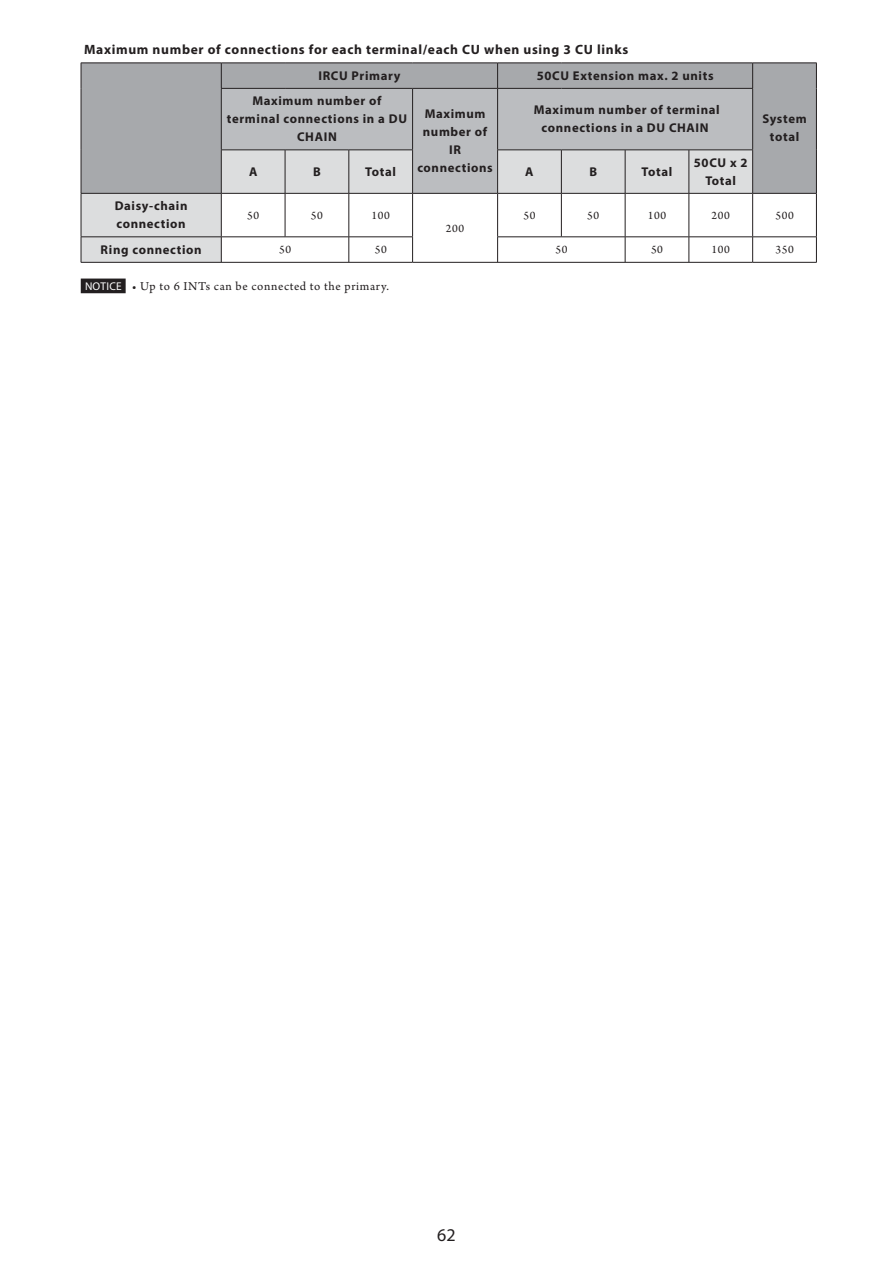
<style>
.page{position:relative;width:893px;height:1263px;background:#fff}
.page>*{position:absolute;margin:0;border:0;box-sizing:border-box;transform-origin:0 0}
.t1{font:18px "Myriad Pro";color:#231f20}
.t2{font:700 13.5px "Myriad Pro";letter-spacing:.05em;color:#231f20}
.t3{font:700 12.75px/18px "Myriad Pro";letter-spacing:.05em;color:#231f20;text-align:center}
.t4{font:12.75px "Arno Pro";letter-spacing:.05em;color:#231f20}
.t5{font:12px "Arno Pro";letter-spacing:.05em;color:#231f20}
.s1{font-family:"Myriad Pro";font-size:11.25px;color:#fff}
</style>
<div class="page">
<div style="left:82px;top:64px;width:734px;height:129px;background:#a7a9ac"></div>
<div style="left:222px;top:89px;width:530px;height:61px;background:#bbbdc0"></div>
<svg style="left:82px;top:150px;width:670px;height:112px"></svg>
<hr style="left:752px;top:89px;width:1px;height:61px;background:#231f20">
<hr style="left:81px;top:193px;width:140px;height:1px;background:#231f20">
<hr style="left:753px;top:193px;width:64px;height:1px;background:#231f20">
<hr style="left:81px;top:63px;width:140px;height:1px;background:#231f20">
<svg style="left:81px;top:63px;width:1px;height:25px"></svg>
<hr style="left:221px;top:63px;width:64px;height:1px;background:#231f20">
<svg style="left:221px;top:63px;width:1px;height:25px"></svg>
<hr style="left:285px;top:63px;width:128px;height:1px;background:#231f20">
<hr style="left:413px;top:63px;width:85px;height:1px;background:#231f20">
<hr style="left:753px;top:63px;width:64px;height:1px;background:#231f20">
<svg style="left:816px;top:63px;width:1px;height:25px"></svg>
<hr style="left:81px;top:88px;width:1px;height:62px;background:#231f20">
<hr style="left:221px;top:88px;width:64px;height:1px;background:#231f20">
<hr style="left:221px;top:89px;width:1px;height:61px;background:#231f20">
<hr style="left:285px;top:88px;width:128px;height:1px;background:#231f20">
<hr style="left:413px;top:88px;width:85px;height:1px;background:#231f20">
<hr style="left:816px;top:88px;width:1px;height:62px;background:#231f20">
<hr style="left:81px;top:150px;width:1px;height:43px;background:#231f20">
<hr style="left:221px;top:150px;width:64px;height:1px;background:#231f20">
<hr style="left:221px;top:150px;width:1px;height:43px;background:#231f20">
<hr style="left:285px;top:150px;width:64px;height:1px;background:#231f20">
<hr style="left:285px;top:150px;width:1px;height:43px;background:#231f20">
<hr style="left:349px;top:150px;width:64px;height:1px;background:#231f20">
<hr style="left:349px;top:150px;width:1px;height:43px;background:#231f20">
<hr style="left:561px;top:150px;width:1px;height:43px;background:#231f20">
<hr style="left:625px;top:150px;width:1px;height:43px;background:#231f20">
<hr style="left:689px;top:150px;width:1px;height:43px;background:#231f20">
<hr style="left:752px;top:150px;width:1px;height:43px;background:#231f20">
<hr style="left:816px;top:150px;width:1px;height:43px;background:#231f20">
<hr style="left:81px;top:194px;width:1px;height:43px;background:#231f20">
<hr style="left:221px;top:193px;width:64px;height:1px;background:#231f20">
<hr style="left:221px;top:194px;width:1px;height:43px;background:#231f20">
<hr style="left:285px;top:193px;width:64px;height:1px;background:#231f20">
<hr style="left:285px;top:194px;width:1px;height:43px;background:#231f20">
<hr style="left:349px;top:193px;width:64px;height:1px;background:#231f20">
<hr style="left:349px;top:194px;width:1px;height:43px;background:#231f20">
<hr style="left:413px;top:193px;width:85px;height:1px;background:#231f20">
<hr style="left:412px;top:194px;width:1px;height:43px;background:#231f20">
<hr style="left:498px;top:193px;width:63px;height:1px;background:#231f20">
<hr style="left:497px;top:194px;width:1px;height:43px;background:#231f20">
<hr style="left:561px;top:193px;width:64px;height:1px;background:#231f20">
<hr style="left:561px;top:194px;width:1px;height:43px;background:#231f20">
<hr style="left:625px;top:193px;width:64px;height:1px;background:#231f20">
<hr style="left:625px;top:194px;width:1px;height:43px;background:#231f20">
<hr style="left:689px;top:193px;width:64px;height:1px;background:#231f20">
<hr style="left:689px;top:194px;width:1px;height:43px;background:#231f20">
<hr style="left:752px;top:194px;width:1px;height:43px;background:#231f20">
<hr style="left:816px;top:194px;width:1px;height:43px;background:#231f20">
<hr style="left:81px;top:237px;width:140px;height:1px;background:#231f20">
<svg style="left:81px;top:237px;width:1px;height:25px"></svg>
<hr style="left:221px;top:237px;width:64px;height:1px;background:#231f20">
<svg style="left:221px;top:237px;width:1px;height:25px"></svg>
<hr style="left:285px;top:237px;width:128px;height:1px;background:#231f20">
<svg style="left:349px;top:237px;width:1px;height:25px"></svg>
<svg style="left:412px;top:237px;width:1px;height:25px"></svg>
<hr style="left:497px;top:237px;width:64px;height:1px;background:#231f20">
<svg style="left:497px;top:237px;width:1px;height:25px"></svg>
<hr style="left:561px;top:237px;width:128px;height:1px;background:#231f20">
<svg style="left:625px;top:237px;width:1px;height:25px"></svg>
<hr style="left:689px;top:237px;width:64px;height:1px;background:#231f20">
<svg style="left:689px;top:237px;width:1px;height:25px"></svg>
<hr style="left:753px;top:237px;width:64px;height:1px;background:#231f20">
<svg style="left:752px;top:237px;width:1px;height:25px"></svg>
<svg style="left:816px;top:237px;width:1px;height:25px"></svg>
<hr style="left:81px;top:262px;width:332px;height:1px;background:#231f20">
<hr style="left:413px;top:262px;width:340px;height:1px;background:#231f20">
<hr style="left:753px;top:262px;width:64px;height:1px;background:#231f20">
<svg style="left:752px;top:64px;width:1px;height:24px"></svg>
<hr style="left:498px;top:63px;width:63px;height:1px;background:#231f20">
<svg style="left:497px;top:63px;width:1px;height:25px"></svg>
<hr style="left:561px;top:63px;width:192px;height:1px;background:#231f20">
<hr style="left:412px;top:150px;width:1px;height:43px;background:#231f20">
<hr style="left:497px;top:150px;width:1px;height:43px;background:#231f20">
<hr style="left:412px;top:89px;width:1px;height:61px;background:#231f20">
<hr style="left:498px;top:88px;width:63px;height:1px;background:#231f20">
<hr style="left:497px;top:89px;width:1px;height:61px;background:#231f20">
<hr style="left:561px;top:88px;width:192px;height:1px;background:#231f20">
<hr style="left:497px;top:150px;width:64px;height:1px;background:#231f20">
<hr style="left:561px;top:150px;width:192px;height:1px;background:#231f20">
<div style="left:81px;top:279px;width:45px;height:14px;background:#231f20"></div>
<p class="t2" style="left:84px;top:44px;width:545px">Maximum number of connections for each terminal/each CU when using 3 CU links</p>
<p class="t3" style="left:318px;top:68px;width:84px">IRCU Primary</p>
<p class="t3" style="left:537px;top:68px;width:178px">50CU Extension max. 2 units</p>
<p class="t3" style="left:227px;top:93px;width:182px">Maximum number of terminal connections in a DU<br>CHAIN</p>
<p class="t3" style="left:417px;top:106px;width:77px">Maximum number of<br>IR connections</p>
<p class="t3" style="left:534px;top:102px;width:187px">Maximum number of terminal connections in a DU CHAIN</p>
<p class="t3" style="left:249px;top:163px;width:10px">A</p>
<p class="t3" style="left:313px;top:163px;width:9px">B</p>
<p class="t3" style="left:365px;top:163px;width:32px">Total</p>
<p class="t3" style="left:525px;top:163px;width:10px">A</p>
<p class="t3" style="left:589px;top:163px;width:9px">B</p>
<p class="t3" style="left:642px;top:163px;width:32px">Total</p>
<p class="t3" style="left:694px;top:154px;width:55px">50CU x 2<br>Total</p>
<p class="t3" style="left:762px;top:111px;width:46px">System total</p>
<p class="t3" style="left:115px;top:198px;width:74px;text-align:left">Daisy-chain connection</p>
<p class="t5" style="left:247px;top:211px;width:14px">50</p>
<p class="t5" style="left:311px;top:211px;width:14px">50</p>
<p class="t5" style="left:371px;top:211px;width:20px">100</p>
<p class="t5" style="left:446px;top:223px;width:20px">200</p>
<p class="t5" style="left:523px;top:211px;width:14px">50</p>
<p class="t5" style="left:587px;top:211px;width:14px">50</p>
<p class="t5" style="left:648px;top:211px;width:20px">100</p>
<p class="t5" style="left:712px;top:211px;width:20px">200</p>
<p class="t5" style="left:775px;top:211px;width:20px">500</p>
<p class="t3" style="left:101px;top:241px;width:103px">Ring connection</p>
<p class="t5" style="left:279px;top:245px;width:14px">50</p>
<p class="t5" style="left:375px;top:245px;width:14px">50</p>
<p class="t5" style="left:555px;top:245px;width:14px">50</p>
<p class="t5" style="left:651px;top:245px;width:14px">50</p>
<p class="t5" style="left:711px;top:245px;width:20px">100</p>
<p class="t5" style="left:775px;top:245px;width:20px">350</p>
<p class="t4" style="left:85px;top:281px;width:305px"><span class="s1">NOTICE</span> • Up to 6 INTs can be connected to the primary.</p>
<h1 class="t1" style="left:437px;top:1228px;width:20px">62</h1>
</div>
